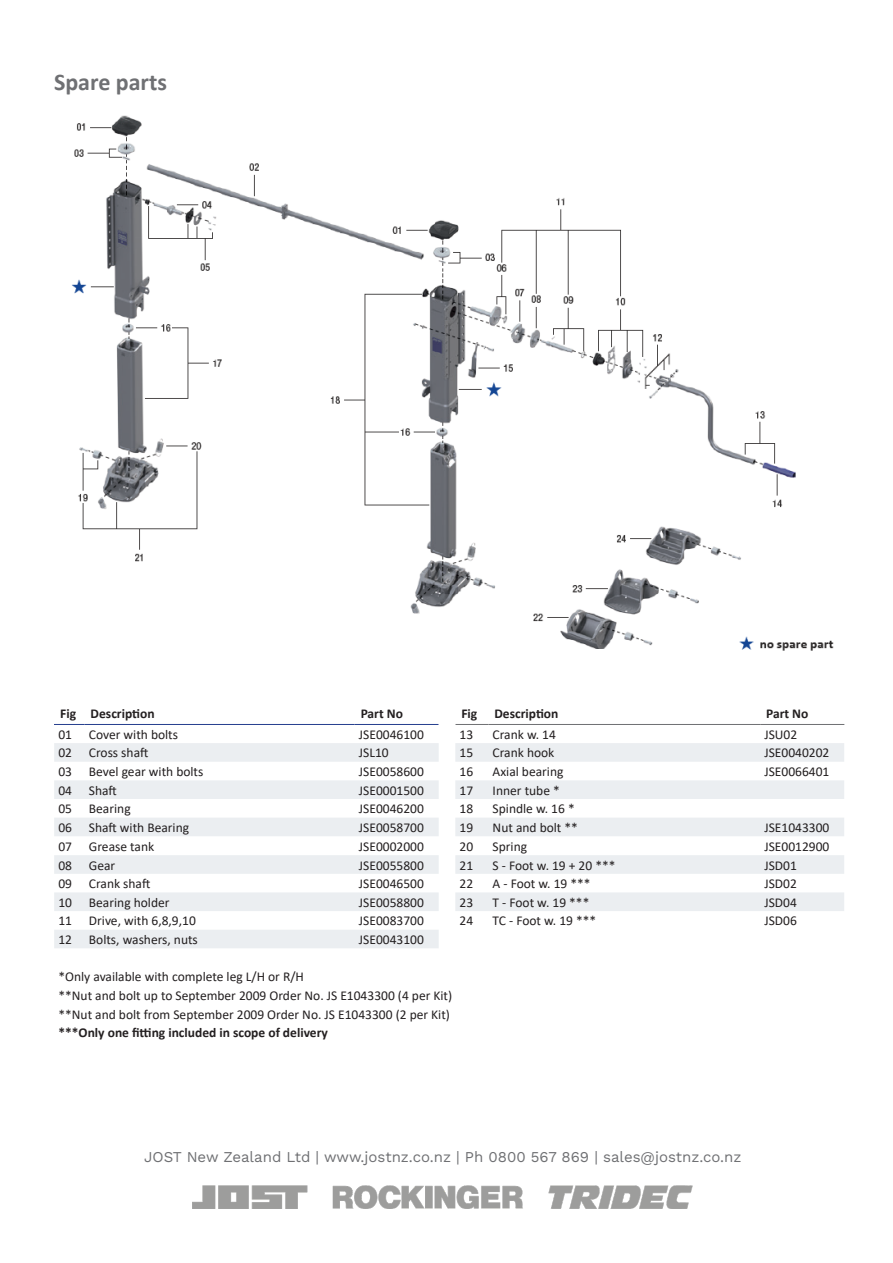
<style>
.page{position:relative;width:893px;height:1263px;background:#fff}
.page>*{position:absolute;margin:0;border:0;box-sizing:border-box;transform-origin:0 0}
.t1{font:700 24px "Calibri";color:#6f7073}
.t2{font:15px "Work Sans";color:#6f7073}
.t3{font:13.5px "Calibri";color:#231f20}
.t4{font:700 13.5px "Calibri";color:#231f20}
</style>
<div class="page">
<img style="left:192px;top:1185px;width:501px;height:24px">
<img style="left:72px;top:115px;width:762px;height:536px">
<svg style="left:54px;top:743px;width:790px;height:205px"></svg>
<hr style="left:54px;top:724px;width:31px;height:1px;background:#253f8e">
<hr style="left:85px;top:724px;width:270px;height:1px;background:#253f8e">
<hr style="left:355px;top:724px;width:83px;height:1px;background:#253f8e">
<hr style="left:455px;top:724px;width:33px;height:1px;background:#6f7073">
<hr style="left:488px;top:724px;width:272px;height:1px;background:#6f7073">
<hr style="left:760px;top:724px;width:84px;height:1px;background:#6f7073">
<p class="t1" style="left:54px;top:65px;width:114px">Spare parts</p>
<p class="t4" style="left:60px;top:704px;width:17px">Fig</p>
<p class="t4" style="left:91px;top:704px;width:66px">Description</p>
<p class="t4" style="left:361px;top:704px;width:44px">Part No</p>
<p class="t4" style="left:461px;top:704px;width:17px">Fig</p>
<p class="t4" style="left:494px;top:704px;width:66px">Description</p>
<p class="t4" style="left:766px;top:704px;width:44px">Part No</p>
<p class="t3" style="left:58px;top:725px;width:15px">01</p>
<p class="t3" style="left:89px;top:725px;width:91px">Cover with bolts</p>
<p class="t3" style="left:359px;top:725px;width:67px">JSE0046100</p>
<p class="t3" style="left:460px;top:725px;width:15px">13</p>
<p class="t3" style="left:493px;top:725px;width:65px">Crank w. 14</p>
<p class="t3" style="left:764px;top:725px;width:34px">JSU02</p>
<p class="t3" style="left:58px;top:744px;width:15px">02</p>
<p class="t3" style="left:89px;top:744px;width:61px">Cross shaft</p>
<p class="t3" style="left:359px;top:744px;width:31px">JSL10</p>
<p class="t3" style="left:460px;top:744px;width:15px">15</p>
<p class="t3" style="left:493px;top:744px;width:63px">Crank hook</p>
<p class="t3" style="left:764px;top:744px;width:67px">JSE0040202</p>
<p class="t3" style="left:58px;top:762px;width:15px">03</p>
<p class="t3" style="left:89px;top:762px;width:116px">Bevel gear with bolts</p>
<p class="t3" style="left:359px;top:762px;width:67px">JSE0058600</p>
<p class="t3" style="left:460px;top:762px;width:15px">16</p>
<p class="t3" style="left:493px;top:762px;width:72px">Axial bearing</p>
<p class="t3" style="left:764px;top:762px;width:67px">JSE0066401</p>
<p class="t3" style="left:58px;top:781px;width:15px">04</p>
<p class="t3" style="left:89px;top:781px;width:29px">Shaft</p>
<p class="t3" style="left:359px;top:781px;width:67px">JSE0001500</p>
<p class="t3" style="left:460px;top:781px;width:15px">17</p>
<p class="t3" style="left:493px;top:781px;width:69px">Inner tube *</p>
<p class="t3" style="left:58px;top:799px;width:15px">05</p>
<p class="t3" style="left:89px;top:799px;width:43px">Bearing</p>
<p class="t3" style="left:359px;top:799px;width:67px">JSE0046200</p>
<p class="t3" style="left:460px;top:799px;width:15px">18</p>
<p class="t3" style="left:493px;top:799px;width:84px">Spindle w. 16 *</p>
<p class="t3" style="left:58px;top:818px;width:15px">06</p>
<p class="t3" style="left:89px;top:818px;width:102px">Shaft with Bearing</p>
<p class="t3" style="left:359px;top:818px;width:67px">JSE0058700</p>
<p class="t3" style="left:460px;top:818px;width:15px">19</p>
<p class="t3" style="left:493px;top:818px;width:87px">Nut and bolt **</p>
<p class="t3" style="left:764px;top:818px;width:67px">JSE1043300</p>
<p class="t3" style="left:58px;top:837px;width:15px">07</p>
<p class="t3" style="left:89px;top:837px;width:67px">Grease tank</p>
<p class="t3" style="left:359px;top:837px;width:67px">JSE0002000</p>
<p class="t3" style="left:460px;top:837px;width:15px">20</p>
<p class="t3" style="left:493px;top:837px;width:36px">Spring</p>
<p class="t3" style="left:764px;top:837px;width:67px">JSE0012900</p>
<p class="t3" style="left:58px;top:856px;width:15px">08</p>
<p class="t3" style="left:89px;top:856px;width:28px">Gear</p>
<p class="t3" style="left:359px;top:856px;width:67px">JSE0055800</p>
<p class="t3" style="left:460px;top:856px;width:15px">21</p>
<p class="t3" style="left:493px;top:856px;width:124px">S - Foot w. 19 + 20 ***</p>
<p class="t3" style="left:764px;top:856px;width:34px">JSD01</p>
<p class="t3" style="left:58px;top:874px;width:15px">09</p>
<p class="t3" style="left:89px;top:874px;width:63px">Crank shaft</p>
<p class="t3" style="left:359px;top:874px;width:67px">JSE0046500</p>
<p class="t3" style="left:460px;top:874px;width:15px">22</p>
<p class="t3" style="left:493px;top:874px;width:100px">A - Foot w. 19 ***</p>
<p class="t3" style="left:764px;top:874px;width:34px">JSD02</p>
<p class="t3" style="left:58px;top:893px;width:15px">10</p>
<p class="t3" style="left:89px;top:893px;width:82px">Bearing holder</p>
<p class="t3" style="left:359px;top:893px;width:67px">JSE0058800</p>
<p class="t3" style="left:460px;top:893px;width:15px">23</p>
<p class="t3" style="left:493px;top:893px;width:98px">T - Foot w. 19 ***</p>
<p class="t3" style="left:764px;top:893px;width:34px">JSD04</p>
<p class="t3" style="left:58px;top:911px;width:15px">11</p>
<p class="t3" style="left:89px;top:911px;width:108px">Drive, with 6,8,9,10</p>
<p class="t3" style="left:359px;top:911px;width:67px">JSE0083700</p>
<p class="t3" style="left:460px;top:911px;width:15px">24</p>
<p class="t3" style="left:493px;top:911px;width:105px">TC - Foot w. 19 ***</p>
<p class="t3" style="left:764px;top:911px;width:34px">JSD06</p>
<p class="t3" style="left:58px;top:930px;width:15px">12</p>
<p class="t3" style="left:89px;top:930px;width:110px">Bolts, washers, nuts</p>
<p class="t3" style="left:359px;top:930px;width:67px">JSE0043100</p>
<p class="t3" style="left:58px;top:967px;width:247px">*Only available with complete leg L/H or R/H</p>
<p class="t3" style="left:58px;top:986px;width:395px">**Nut and bolt up to September 2009 Order No. JS E1043300 (4 per Kit)</p>
<p class="t3" style="left:58px;top:1005px;width:393px">**Nut and bolt from September 2009 Order No. JS E1043300 (2 per Kit)</p>
<p class="t4" style="left:58px;top:1023px;width:271px">***Only one fitting included in scope of delivery</p>
<p class="t2" style="left:144px;top:1145px;width:599px">JOST New Zealand Ltd | www.jostnz.co.nz | Ph 0800 567 869 | sales@jostnz.co.nz</p>
</div>
